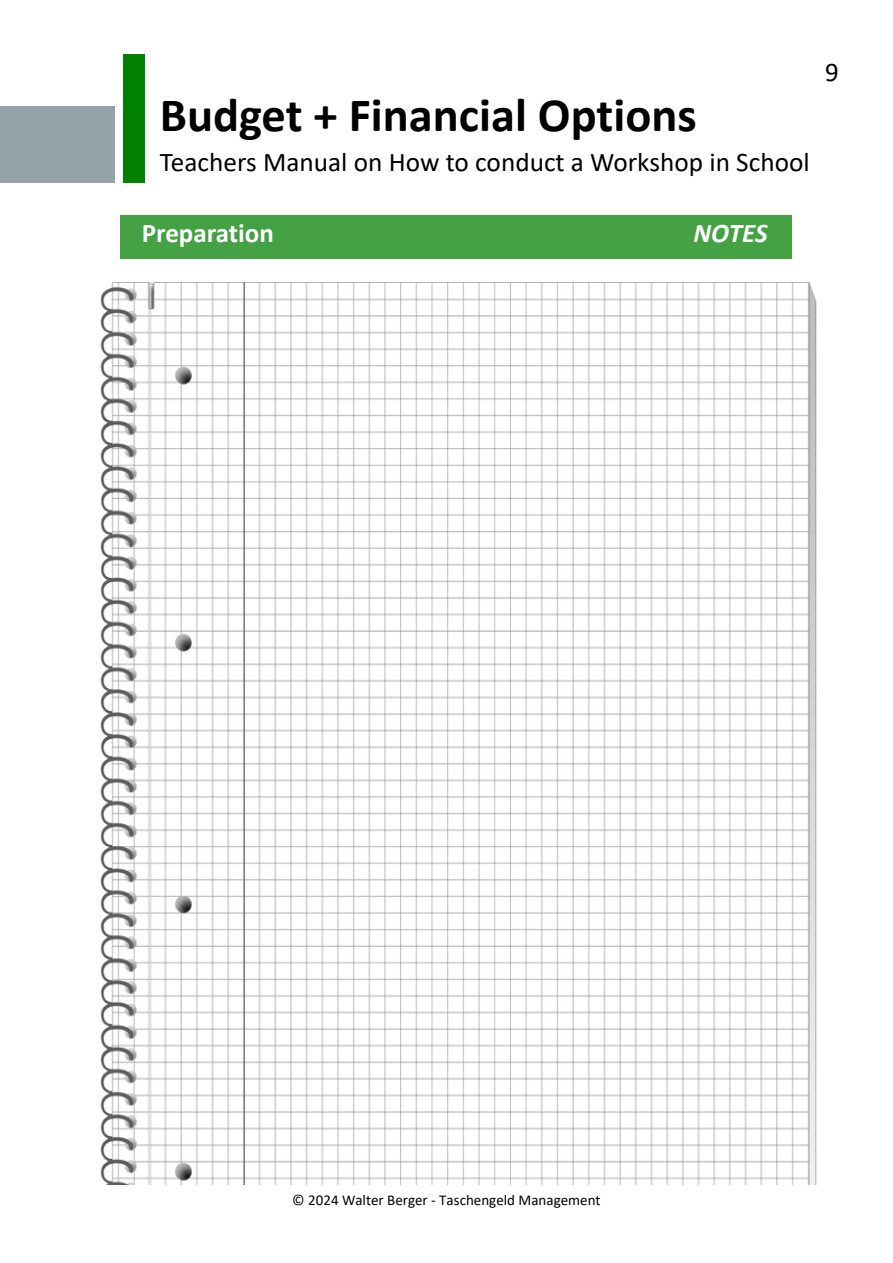
<style>
.page{position:relative;width:893px;height:1263px;background:#fff}
.page>*{position:absolute;margin:0;border:0;box-sizing:border-box;transform-origin:0 0}
.t1{font:700 48px "Calibri";color:#000}
.t2{font:27px "Calibri";color:#000}
.t3{font:700 27px "Calibri";color:#fff}
.t4{font:italic 700 27px "Calibri";letter-spacing:-.005em;color:#fff}
.t5{font:15px "Calibri";color:#000}
</style>
<div class="page">
<div style="left:120px;top:215px;width:672px;height:43px;background:#44a144"></div>
<img style="left:100px;top:282px;width:717px;height:902px">
<div style="left:0;top:106px;width:115px;height:77px;background:#96a2aa"></div>
<div style="left:124px;top:54px;width:21px;height:129px;background:#008000"></div>
<h1 class="t1" style="left:160px;top:95px;width:538px">Budget + Financial Options</h1>
<p class="t2" style="left:160px;top:151px;width:651px">Teachers Manual on How to conduct a Workshop in School</p>
<p class="t2" style="left:825px;top:61px;width:15px">9</p>
<p class="t3" style="left:142px;top:222px;width:134px">Preparation</p>
<p class="t4" style="left:694px;top:222px;width:76px">NOTES</p>
<p class="t5" style="left:292px;top:1194px;width:310px">© 2024 Walter Berger - Taschengeld Management</p>
</div>
